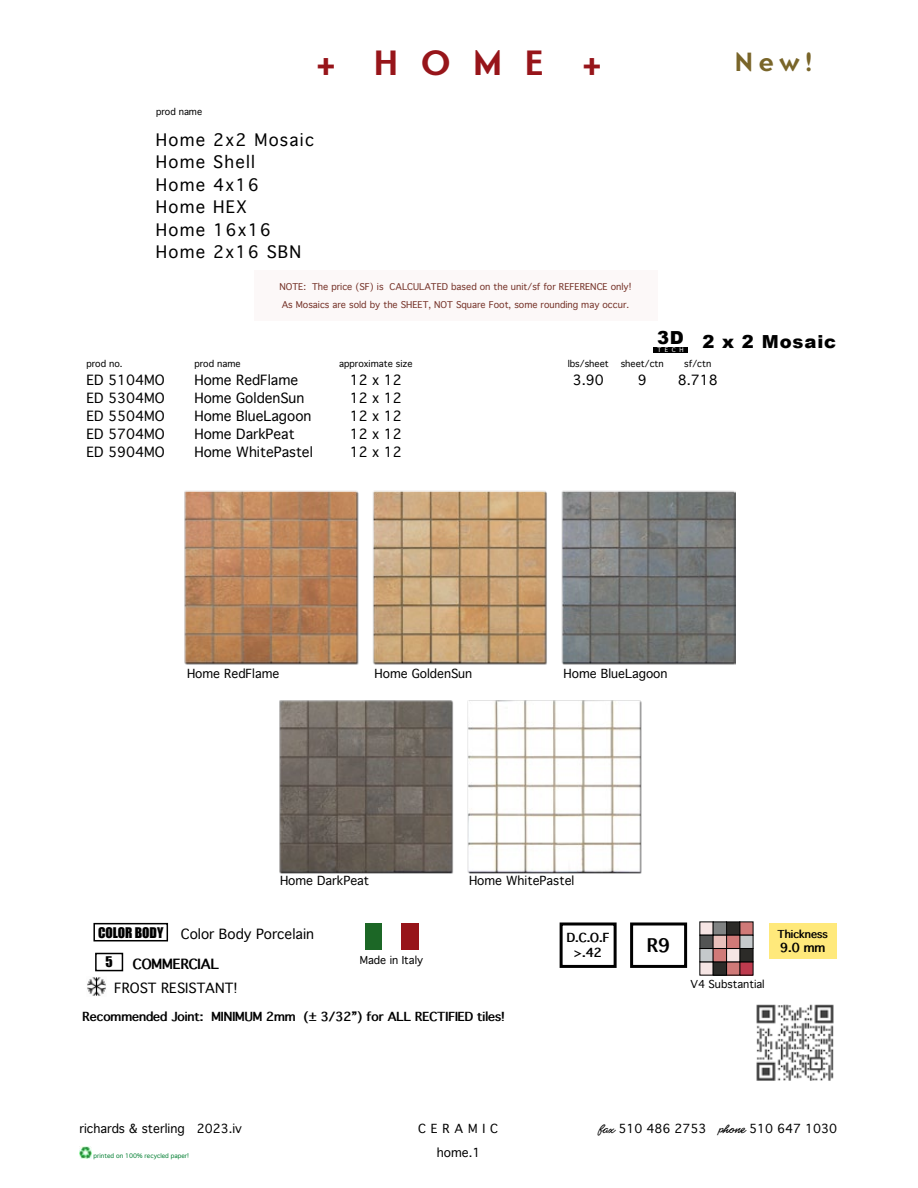
<style>
.page{position:relative;width:918px;height:1188px;background:#fff}
.page>*{position:absolute;margin:0;border:0;box-sizing:border-box;transform-origin:0 0}
.t1{font:700 36px "Ottomat OT";color:#97151a}
.t2{font:700 27px "Ottomat OT";color:#796529}
.t3{font:900 18px "Arial";letter-spacing:.05em;color:#000}
.t4{font:700 18px "Thonburi";color:#000}
.t5{font:16.5px/22.5px "Geneva";letter-spacing:.075em;color:#000}
.t6{font:13.5px/18px "Geneva";color:#000;text-align:justify}
.t7{font:300 13.5px "Thonburi";color:#000}
.t8{font:700 13.5px "Thonburi";color:#000}
.t9{font:13.5px "Impact";color:#000}
.t10{font:12px "Geneva";color:#000}
.t11{font:700 12px/15px "Thonburi";color:#000;text-align:center}
.t12{font:12px "Geneva";letter-spacing:.4em;color:#000}
.t13{font:10.5px "Geneva";color:#000}
.t14{font:700 10.5px "Thonburi";color:#000}
.t15{font:9px/18px "Geneva";color:#753228}
.t16{font:9px "Geneva";color:#000}
.t17{font:6px "Geneva";color:#007e31}
.t18{font:6px "Geneva";color:#fff}
.s1{font-family:"CC Matinee Idol"}
</style>
<div class="page">
<svg style="left:79px;top:1146px;width:12px;height:13px"></svg>
<img style="left:184px;top:490px;width:551px;height:384px">
<img style="left:87px;top:977px;width:19px;height:19px">
<div style="left:365px;top:923px;width:18px;height:27px;background:#1c6726"></div>
<div style="left:401px;top:923px;width:18px;height:27px;background:#97151a"></div>
<div style="left:769px;top:923px;width:67px;height:36px;background:#ffe97b"></div>
<div style="left:254px;top:270px;width:403px;height:50px;background:#fcf8f8"></div>
<div style="left:93px;top:923px;width:75px;height:18px;border:2px solid #000"></div>
<div style="left:95px;top:953px;width:28px;height:18px;border:2px solid #000"></div>
<div style="left:630px;top:922px;width:57px;height:46px;border:3px solid #000"></div>
<div style="left:560px;top:922px;width:57px;height:46px;border:3px solid #000"></div>
<img style="left:756px;top:1004px;width:78px;height:77px">
<div style="left:700px;top:922px;width:13px;height:13px;background:#f6e5e4"></div>
<div style="left:740px;top:922px;width:13px;height:13px;background:#d07a78"></div>
<div style="left:726px;top:922px;width:14px;height:13px;background:#2c2b28"></div>
<div style="left:726px;top:922px;width:14px;height:14px;border:1px solid #000"></div>
<div style="left:713px;top:922px;width:14px;height:13px;background:#818383"></div>
<div style="left:713px;top:922px;width:14px;height:14px;border:1px solid #000"></div>
<div style="left:700px;top:962px;width:13px;height:13px;background:#f6e5e4"></div>
<div style="left:740px;top:962px;width:13px;height:13px;background:#be3b4e"></div>
<div style="left:726px;top:962px;width:14px;height:13px;background:#d07a78"></div>
<div style="left:713px;top:962px;width:14px;height:13px;background:#2c2b28"></div>
<div style="left:713px;top:961px;width:14px;height:15px;border:1px solid #000"></div>
<div style="left:700px;top:949px;width:13px;height:13px;background:#c5c9cb"></div>
<div style="left:740px;top:949px;width:13px;height:13px;background:#2c2b28"></div>
<div style="left:739px;top:948px;width:14px;height:14px;border:1px solid #000"></div>
<div style="left:726px;top:949px;width:14px;height:13px;background:#f6e5e4"></div>
<div style="left:713px;top:949px;width:14px;height:13px;background:#d07a78"></div>
<div style="left:713px;top:948px;width:14px;height:14px;border:1px solid #000"></div>
<div style="left:700px;top:935px;width:13px;height:13px;background:#535454"></div>
<div style="left:699px;top:935px;width:15px;height:14px;border:1px solid #000"></div>
<div style="left:740px;top:935px;width:13px;height:13px;background:#c5c9cb"></div>
<div style="left:739px;top:935px;width:14px;height:14px;border:1px solid #000"></div>
<div style="left:726px;top:935px;width:14px;height:13px;background:#d07a78"></div>
<div style="left:726px;top:935px;width:14px;height:14px;border:1px solid #000"></div>
<div style="left:713px;top:935px;width:14px;height:13px;background:#e9c0bb"></div>
<div style="left:713px;top:935px;width:14px;height:14px;border:1px solid #000"></div>
<div style="left:653px;top:347px;width:35px;height:6px;background:#000"></div>
<p class="t16" style="left:156px;top:107px;width:48px">prod name</p>
<h1 class="t1" style="left:316px;top:40px;width:288px">+ H O M E +</h1>
<p class="t5" style="left:156px;top:129px;width:160px">Home 2x2 Mosaic<br>Home Shell<br>Home 4x16<br>Home HEX<br>Home 16x16<br>Home 2x16 SBN</p>
<p class="t15" style="left:280px;top:277px;width:353px">NOTE: The price (SF) is CALCULATED based on the unit/sf for REFERENCE only!<br>As Mosaics are sold by the SHEET, NOT Square Foot, some rounding may occur.</p>
<h2 class="t2" style="left:735px;top:45px;width:80px">New!</h2>
<h3 class="t3" style="left:657px;top:324px;width:28px">3D</h3>
<p class="t18" style="left:657px;top:346px;width:28px">TECH</p>
<h3 class="t3" style="left:702px;top:328px;width:135px">2 x 2 Mosaic</h3>
<p class="t16" style="left:86px;top:359px;width:38px">prod no.</p>
<p class="t16" style="left:194px;top:359px;width:48px">prod name</p>
<p class="t6" style="left:86px;top:371px;width:80px">ED 5104MO</p>
<p class="t6" style="left:194px;top:371px;width:105px">Home RedFlame</p>
<p class="t6" style="left:86px;top:389px;width:80px">ED 5304MO</p>
<p class="t6" style="left:194px;top:389px;width:111px">Home GoldenSun</p>
<p class="t6" style="left:86px;top:407px;width:80px">ED 5504MO</p>
<p class="t6" style="left:194px;top:407px;width:119px">Home BlueLagoon</p>
<p class="t6" style="left:86px;top:425px;width:80px">ED 5704MO</p>
<p class="t6" style="left:194px;top:425px;width:102px">Home DarkPeat</p>
<p class="t6" style="left:86px;top:443px;width:80px">ED 5904MO</p>
<p class="t6" style="left:194px;top:443px;width:120px">Home WhitePastel</p>
<p class="t16" style="left:339px;top:359px;width:75px">approximate size</p>
<p class="t6" style="left:350px;top:371px;width:54px">12 x 12<br>12 x 12<br>12 x 12<br>12 x 12<br>12 x 12</p>
<p class="t16" style="left:568px;top:359px;width:43px">lbs/sheet</p>
<p class="t16" style="left:621px;top:359px;width:45px">sheet/ctn</p>
<p class="t16" style="left:684px;top:359px;width:29px">sf/ctn</p>
<p class="t6" style="left:573px;top:371px;width:33px">3.90</p>
<p class="t6" style="left:638px;top:371px;width:11px">9</p>
<p class="t6" style="left:678px;top:371px;width:42px">8.718</p>
<p class="t10" style="left:187px;top:667px;width:94px">Home RedFlame</p>
<p class="t10" style="left:375px;top:667px;width:99px">Home GoldenSun</p>
<p class="t10" style="left:564px;top:667px;width:106px">Home BlueLagoon</p>
<p class="t10" style="left:280px;top:874px;width:91px">Home DarkPeat</p>
<p class="t10" style="left:469px;top:874px;width:107px">Home WhitePastel</p>
<p class="t9" style="left:98px;top:922px;width:67px">COLOR BODY</p>
<p class="t9" style="left:106px;top:952px;width:9px">5</p>
<p class="t6" style="left:181px;top:925px;width:135px">Color Body Porcelain</p>
<p class="t8" style="left:133px;top:956px;width:88px">COMMERCIAL</p>
<p class="t7" style="left:114px;top:981px;width:125px">FROST RESISTANT!</p>
<p class="t13" style="left:360px;top:954px;width:65px">Made in Italy</p>
<p class="t11" style="left:83px;top:1010px;width:424px">Recommended Joint: MINIMUM 2mm (± 3/32”) for ALL RECTIFIED tiles!</p>
<p class="t11" style="left:567px;top:930px;width:44px">D.C.O.F &gt;.42</p>
<h3 class="t4" style="left:647px;top:936px;width:24px">R9</h3>
<p class="t13" style="left:690px;top:979px;width:76px">V4 Substantial</p>
<p class="t14" style="left:778px;top:928px;width:52px">Thickness</p>
<p class="t11" style="left:780px;top:941px;width:47px">9.0 mm</p>
<p class="t10" style="left:79px;top:1122px;width:164px">richards &amp; sterling 2023.iv</p>
<p class="t12" style="left:418px;top:1122px;width:81px">CERAMIC</p>
<p class="t10" style="left:598px;top:1122px;width:240px"><span class="s1">fax</span> 510 486 2753 <span class="s1">phone</span> 510 647 1030</p>
<p class="t17" style="left:94px;top:1153px;width:97px">printed on 100% recycled paper!</p>
<p class="t10" style="left:437px;top:1146px;width:45px">home.1</p>
</div>
